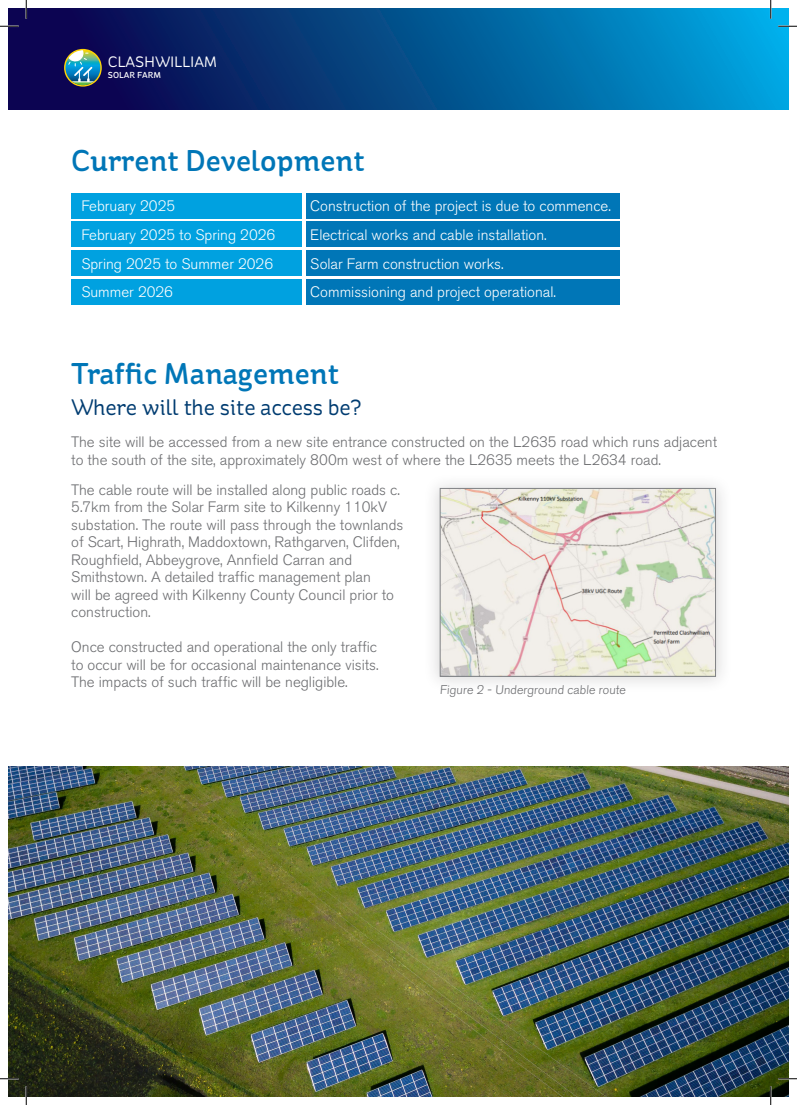
<style>
.page{position:relative;width:797px;height:1105px;background:#fff}
.page>*{position:absolute;margin:0;border:0;box-sizing:border-box;transform-origin:0 0}
.t1{font:500 30px "St Ryde";color:#0076b7}
.t2{font:22.5px "St Ryde";letter-spacing:-.01em;color:#003c71}
.t3{font:15.12px "St Ryde";letter-spacing:-.01em;color:#fff}
.t4{font:300 15px/17.5px "Akzidenz Grotesk BE";color:#6c6d70}
.t5{font:300 15px "Akzidenz Grotesk BE";color:#fff}
.t6{font:300 12.5px "Akzidenz Grotesk BE";color:#6c6d70}
.t7{font:500 8.75px "St Ryde";color:#fff}
</style>
<div class="page">
<svg style="left:9px;top:9px;width:779px;height:100px;background:#04508f"></svg>
<img style="left:9px;top:767px;width:779px;height:329px">
<svg style="left:64px;top:49px;width:38px;height:38px"></svg>
<div style="left:71px;top:193px;width:230px;height:26px;background:#00a1e0"></div>
<div style="left:71px;top:250px;width:230px;height:26px;background:#00a1e0"></div>
<div style="left:305px;top:193px;width:314px;height:26px;background:#0076b7"></div>
<div style="left:305px;top:250px;width:314px;height:26px;background:#0076b7"></div>
<div style="left:305px;top:221px;width:314px;height:26px;background:#0076b7"></div>
<div style="left:305px;top:279px;width:314px;height:26px;background:#0076b7"></div>
<div style="left:71px;top:221px;width:230px;height:26px;background:#00a1e0"></div>
<div style="left:71px;top:279px;width:230px;height:26px;background:#00a1e0"></div>
<div style="left:423px;top:473px;width:309px;height:220px;background:#231f20;opacity:.17"></div>
<img style="left:442px;top:490px;width:271px;height:185px">
<div style="left:440px;top:488px;width:275px;height:189px;border:1px solid #808285"></div>
<svg style="left:0;top:25px;width:19px;height:2px"></svg>
<svg style="left:778px;top:25px;width:19px;height:2px"></svg>
<svg style="left:0;top:1078px;width:19px;height:1px"></svg>
<svg style="left:778px;top:1078px;width:19px;height:1px"></svg>
<svg style="left:25px;top:0;width:2px;height:19px"></svg>
<svg style="left:25px;top:1086px;width:2px;height:19px"></svg>
<svg style="left:770px;top:0;width:1px;height:19px"></svg>
<svg style="left:770px;top:1086px;width:1px;height:19px"></svg>
<p class="t3" style="left:108px;top:53px;width:111px">CLASHWILLIAM</p>
<p class="t7" style="left:108px;top:70px;width:55px">SOLAR FARM</p>
<h1 class="t1" style="left:71px;top:143px;width:295px">Current Development</h1>
<p class="t5" style="left:81px;top:198px;width:95px">February 2025</p>
<p class="t5" style="left:310px;top:198px;width:302px">Construction of the project is due to commence.</p>
<p class="t5" style="left:81px;top:226px;width:195px">February 2025 to Spring 2026</p>
<p class="t5" style="left:310px;top:226px;width:238px">Electrical works and cable installation.</p>
<p class="t5" style="left:81px;top:255px;width:193px">Spring 2025 to Summer 2026</p>
<p class="t5" style="left:310px;top:255px;width:195px">Solar Farm construction works.</p>
<p class="t5" style="left:81px;top:284px;width:93px">Summer 2026</p>
<p class="t5" style="left:310px;top:284px;width:247px">Commissioning and project operational.</p>
<h1 class="t1" style="left:71px;top:356px;width:269px">Traffic Management</h1>
<h2 class="t2" style="left:71px;top:394px;width:292px">Where will the site access be?</h2>
<p class="t4" style="left:71px;top:434px;width:647px">The site will be accessed from a new site entrance constructed on the L2635 road which runs adjacent to the south of the site, approximately 800m west of where the L2635 meets the L2634 road.</p>
<p class="t4" style="left:71px;top:481px;width:333px">The cable route will be installed along public roads c.<br>5.7km from the Solar Farm site to Kilkenny 110kV substation. The route will pass through the townlands of Scart, Highrath, Maddoxtown, Rathgarven, Clifden, Roughfield, Abbeygrove, Annfield Carran and Smithstown. A detailed traffic management plan<br>will be agreed with Kilkenny County Council prior to construction.</p>
<p class="t4" style="left:71px;top:639px;width:309px;text-align:justify">Once constructed and operational the only traffic to occur will be for occasional maintenance visits.<br>The impacts of such traffic will be negligible.</p>
<p class="t6" style="left:440px;top:683px;width:189px">Figure 2 - Underground cable route</p>
</div>
